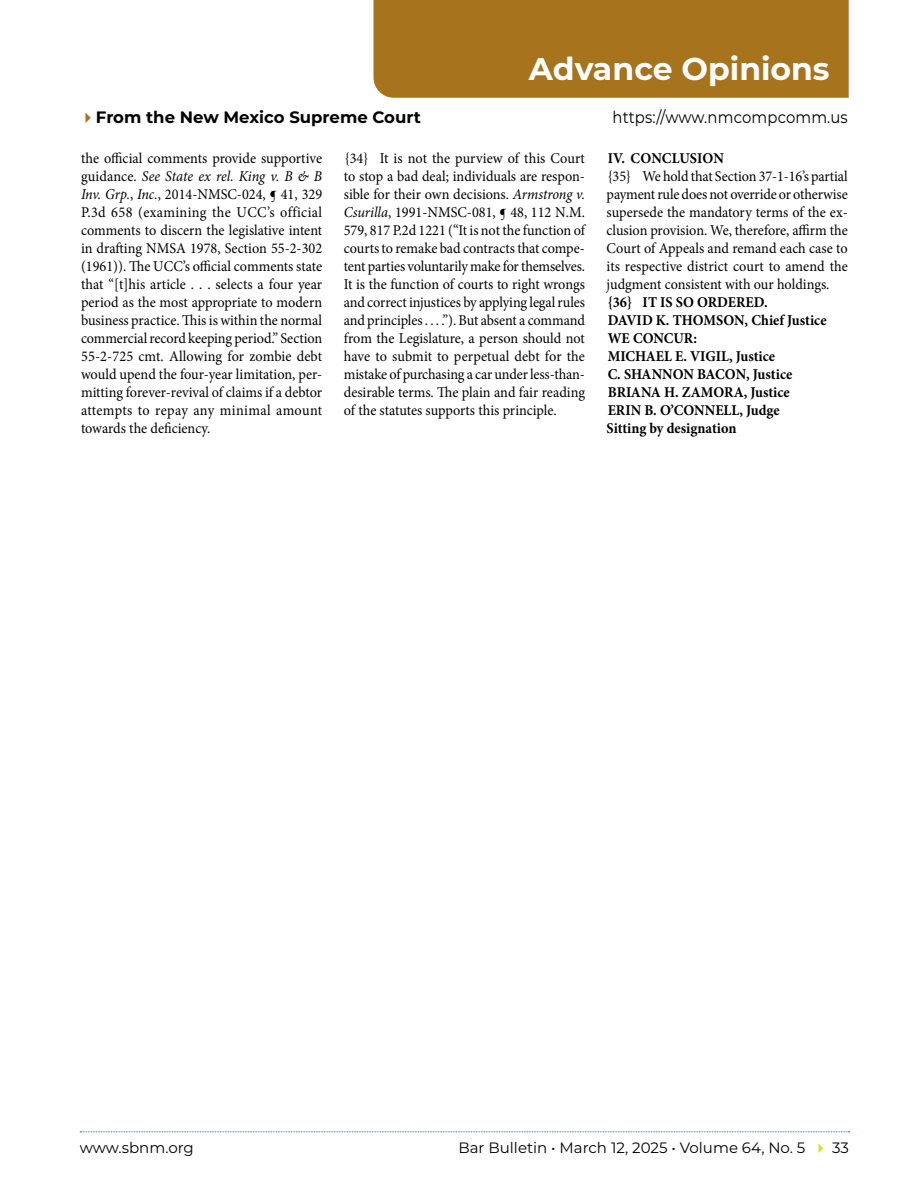
<style>
.page{position:relative;width:918px;height:1188px;background:#fff}
.page>*{position:absolute;margin:0;border:0;box-sizing:border-box;transform-origin:0 0}
.t1{font:700 31.5px "Montserrat";color:#fff}
.t2{font:700 16.5px "Montserrat";color:#000}
.t3{font:16.5px "Montserrat";letter-spacing:.01em;color:#000;scale:.9 1}
.t4{font:15px/18px "Minion Pro";color:#000;text-align:justify;scale:.95 1}
.t5{font:700 15px/18px "Minion Pro";color:#000;scale:.95 1}
.t6{font:15px "Montserrat";color:#000}
.s1{color:#a7731c}
.s2{font-style:italic}
.s3{color:#d7df23}
</style>
<div class="page">
<svg style="left:80px;top:1131px;width:770px;height:1px"></svg>
<div style="left:374px;top:0;width:475px;height:98px;background:#a7731c"></div>
<p class="t2" style="left:79px;top:105px;width:343px"><span class="s1">✔</span>From the New Mexico Supreme Court</p>
<h1 class="t1" style="left:529px;top:46px;width:302px">Advance Opinions</h1>
<p class="t3" style="left:613px;top:106px;width:263px">https://www.nmcompcomm.us</p>
<p class="t4" style="left:81px;top:149px;width:255px">the official comments provide supportive guidance. <span class="s2">See State ex rel. King v. B &amp; B Inv. Grp.</span>, <span class="s2">Inc.</span>, 2014-NMSC-024, ¶ 41, 329<br>P.3d 658 (examining the UCC’s official comments to discern the legislative intent in drafting NMSA 1978, Section 55-2-302 (1961)). The UCC’s official comments state that “[t]his article . . . selects a four year period as the most appropriate to modern business practice. This is within the normal commercial record keeping period.” Section 55-2-725 cmt. Allowing for zombie debt would upend the four-year limitation, per&shy;mitting forever-revival of claims if a debtor attempts to repay any minimal amount towards the deficiency.</p>
<p class="t4" style="left:344px;top:149px;width:255px">{34} It is not the purview of this Court to stop a bad deal; individuals are respon&shy;sible for their own decisions. <span class="s2">Armstrong v.<br>Csurilla</span>, 1991-NMSC-081, ¶ 48, 112 N.M.<br>579, 817 P.2d 1221 (“It is not the function of courts to remake bad contracts that compe&shy;tent parties voluntarily make for themselves.<br>It is the function of courts to right wrongs and correct injustices by applying legal rules and principles . . . .”). But absent a command from the Legislature, a person should not have to submit to perpetual debt for the mistake of purchasing a car under less-than&shy;desirable terms. The plain and fair reading of the statutes supports this principle.</p>
<p class="t5" style="left:608px;top:149px;width:124px">IV. CONCLUSION</p>
<p class="t4" style="left:607px;top:167px;width:255px">{35} We hold that Section 37-1-16’s partial payment rule does not override or otherwise supersede the mandatory terms of the ex&shy;clusion provision. We, therefore, affirm the Court of Appeals and remand each case to its respective district court to amend the judgment consistent with our holdings.</p>
<p class="t5" style="left:607px;top:293px;width:233px">{36} IT IS SO ORDERED.<br>DAVID K. THOMSON, Chief Justice<br>WE CONCUR:<br>MICHAEL E. VIGIL, Justice<br>C. SHANNON BACON, Justice<br>BRIANA H. ZAMORA, Justice<br>ERIN B. O’CONNELL, Judge<br>Sitting by designation</p>
<p class="t6" style="left:80px;top:1138px;width:116px">www.sbnm.org</p>
<p class="t6" style="left:458px;top:1138px;width:392px">Bar Bulletin • March 12, 2025 • Volume 64, No. 5 <span class="s3">✔</span> 33</p>
</div>
